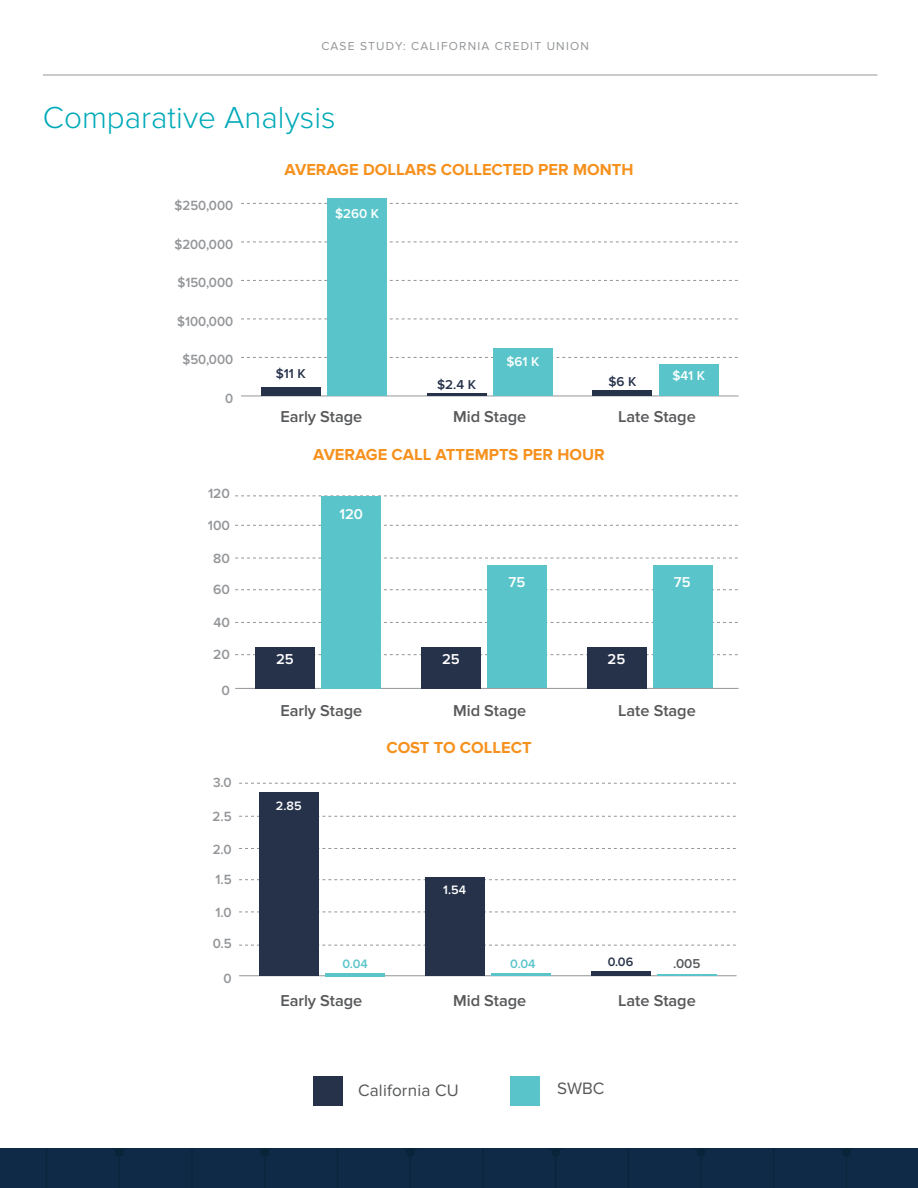
<style>
.page{position:relative;width:918px;height:1188px;background:#fff}
.page>*{position:absolute;margin:0;border:0;box-sizing:border-box;transform-origin:0 0}
.t1{font:300 31.5px "Proxima Nova";color:#00aab8}
.t2{font:17.1px "Proxima Nova";letter-spacing:.01em;color:#57585a}
.Subhead{font:700 16.5px "Proxima Nova";color:#f6911e}
.t3{font:600 16.35px "Proxima Nova";letter-spacing:-.005em;color:#57585a}
.t4{font:600 14.85px "Proxima Nova";color:#fff}
.t5{font:600 13.8px "Proxima Nova";color:#939598;scale:.95 1}
.t6{font:600 13.8px "Proxima Nova";color:#939598;scale:.96 1}
.t7{font:600 13.8px "Proxima Nova";color:#939598}
.t8{font:600 13.35px "Proxima Nova";color:#fff}
.t9{font:600 13.35px "Proxima Nova";color:#26324a}
.t10{font:600 13.35px "Proxima Nova";color:#57585a}
.t11{font:600 12.6px "Proxima Nova";color:#fff}
.t12{font:600 12.6px "Proxima Nova";color:#59c5ca}
.t13{font:600 12.6px "Proxima Nova";color:#26324a}
.t14{font:12px "Proxima Nova";letter-spacing:.1em;color:#939598}
</style>
<div class="page">
<hr style="left:43px;top:75px;width:835px;height:1px;background:#939598">
<div style="left:1px;top:1148px;width:917px;height:40px;background:#0e2a46"></div>
<hr style="left:235px;top:688px;width:504px;height:1px;background:#939598">
<svg style="left:235px;top:654px;width:503px;height:1px"></svg>
<svg style="left:235px;top:622px;width:503px;height:1px"></svg>
<svg style="left:235px;top:589px;width:503px;height:1px"></svg>
<svg style="left:235px;top:558px;width:503px;height:1px"></svg>
<svg style="left:235px;top:525px;width:503px;height:1px"></svg>
<svg style="left:235px;top:495px;width:503px;height:1px"></svg>
<div style="left:321px;top:496px;width:60px;height:192px;background:#59c5ca"></div>
<div style="left:487px;top:565px;width:60px;height:123px;background:#59c5ca"></div>
<div style="left:653px;top:565px;width:60px;height:123px;background:#59c5ca"></div>
<div style="left:255px;top:647px;width:60px;height:41px;background:#26324a"></div>
<div style="left:421px;top:647px;width:60px;height:41px;background:#26324a"></div>
<div style="left:587px;top:647px;width:59px;height:41px;background:#26324a"></div>
<hr style="left:239px;top:975px;width:498px;height:1px;background:#939598">
<svg style="left:239px;top:945px;width:497px;height:1px"></svg>
<svg style="left:239px;top:912px;width:497px;height:1px"></svg>
<svg style="left:239px;top:879px;width:497px;height:1px"></svg>
<svg style="left:239px;top:848px;width:497px;height:1px"></svg>
<svg style="left:239px;top:816px;width:497px;height:1px"></svg>
<svg style="left:239px;top:783px;width:497px;height:1px"></svg>
<hr style="left:325px;top:973px;width:60px;height:3px;background:#59c5ca">
<hr style="left:491px;top:973px;width:60px;height:3px;background:#59c5ca">
<hr style="left:657px;top:974px;width:60px;height:2px;background:#59c5ca">
<div style="left:259px;top:792px;width:60px;height:184px;background:#26324a"></div>
<div style="left:425px;top:877px;width:60px;height:99px;background:#26324a"></div>
<div style="left:591px;top:971px;width:59px;height:5px;background:#26324a"></div>
<hr style="left:241px;top:396px;width:498px;height:1px;background:#939598">
<svg style="left:241px;top:357px;width:497px;height:1px"></svg>
<svg style="left:241px;top:319px;width:497px;height:1px"></svg>
<svg style="left:241px;top:280px;width:497px;height:1px"></svg>
<svg style="left:241px;top:242px;width:497px;height:1px"></svg>
<svg style="left:241px;top:203px;width:497px;height:1px"></svg>
<div style="left:327px;top:198px;width:60px;height:198px;background:#59c5ca"></div>
<div style="left:493px;top:348px;width:60px;height:48px;background:#59c5ca"></div>
<div style="left:659px;top:364px;width:60px;height:32px;background:#59c5ca"></div>
<div style="left:261px;top:387px;width:60px;height:9px;background:#26324a"></div>
<hr style="left:427px;top:393px;width:59px;height:3px;background:#26324a">
<div style="left:593px;top:391px;width:59px;height:5px;background:#26324a"></div>
<div style="left:313px;top:1076px;width:30px;height:30px;background:#26324a"></div>
<div style="left:510px;top:1076px;width:30px;height:30px;background:#59c5ca"></div>
<p class="t14" style="left:321px;top:39px;width:269px">CASE STUDY: CALIFORNIA CREDIT UNION</p>
<p class="t1" style="left:43px;top:99px;width:294px">Comparative Analysis</p>
<p class="Subhead" style="left:285px;top:160px;width:350px">AVERAGE DOLLARS COLLECTED PER MONTH</p>
<p class="t5" style="left:175px;top:198px;width:63px">$250,000</p>
<p class="t5" style="left:174px;top:236px;width:63px">$200,000</p>
<p class="t5" style="left:177px;top:275px;width:60px">$150,000</p>
<p class="t5" style="left:177px;top:313px;width:60px">$100,000</p>
<p class="t5" style="left:182px;top:352px;width:55px">$50,000</p>
<p class="t5" style="left:225px;top:390px;width:10px">0</p>
<p class="t7" style="left:208px;top:486px;width:23px">120</p>
<p class="t7" style="left:208px;top:517px;width:24px">100</p>
<p class="t7" style="left:213px;top:550px;width:18px">80</p>
<p class="t7" style="left:213px;top:581px;width:18px">60</p>
<p class="t7" style="left:214px;top:615px;width:18px">40</p>
<p class="t7" style="left:213px;top:647px;width:18px">20</p>
<p class="t7" style="left:222px;top:683px;width:10px">0</p>
<p class="t6" style="left:213px;top:774px;width:21px">3.0</p>
<p class="t6" style="left:213px;top:808px;width:21px">2.5</p>
<p class="t6" style="left:213px;top:841px;width:21px">2.0</p>
<p class="t6" style="left:215px;top:872px;width:18px">1.5</p>
<p class="t6" style="left:216px;top:905px;width:18px">1.0</p>
<p class="t6" style="left:213px;top:936px;width:21px">0.5</p>
<p class="t6" style="left:224px;top:970px;width:10px">0</p>
<p class="t8" style="left:335px;top:206px;width:46px">$260 K</p>
<p class="t9" style="left:276px;top:366px;width:32px">$11 K</p>
<p class="t9" style="left:437px;top:377px;width:40px">$2.4 K</p>
<p class="t8" style="left:506px;top:354px;width:34px">$61 K</p>
<p class="t9" style="left:609px;top:374px;width:29px">$6 K</p>
<p class="t8" style="left:672px;top:368px;width:34px">$41 K</p>
<p class="t3" style="left:280px;top:408px;width:84px">Early Stage</p>
<p class="t3" style="left:453px;top:408px;width:75px">Mid Stage</p>
<p class="t3" style="left:618px;top:408px;width:79px">Late Stage</p>
<p class="Subhead" style="left:313px;top:445px;width:293px">AVERAGE CALL ATTEMPTS PER HOUR</p>
<p class="t4" style="left:339px;top:505px;width:25px">120</p>
<p class="t4" style="left:509px;top:573px;width:18px">75</p>
<p class="t4" style="left:674px;top:573px;width:18px">75</p>
<p class="t4" style="left:276px;top:651px;width:19px">25</p>
<p class="t4" style="left:442px;top:651px;width:19px">25</p>
<p class="t4" style="left:608px;top:651px;width:19px">25</p>
<p class="t3" style="left:280px;top:701px;width:84px">Early Stage</p>
<p class="t3" style="left:453px;top:701px;width:75px">Mid Stage</p>
<p class="t3" style="left:618px;top:701px;width:79px">Late Stage</p>
<p class="t11" style="left:276px;top:798px;width:27px">2.85</p>
<p class="Subhead" style="left:386px;top:738px;width:147px">COST TO COLLECT</p>
<p class="t11" style="left:443px;top:883px;width:24px">1.54</p>
<p class="t12" style="left:343px;top:957px;width:27px">0.04</p>
<p class="t12" style="left:510px;top:957px;width:27px">0.04</p>
<p class="t13" style="left:608px;top:955px;width:27px">0.06</p>
<p class="t10" style="left:673px;top:956px;width:29px">.005</p>
<p class="t3" style="left:280px;top:991px;width:84px">Early Stage</p>
<p class="t3" style="left:453px;top:991px;width:75px">Mid Stage</p>
<p class="t3" style="left:618px;top:991px;width:79px">Late Stage</p>
<p class="t2" style="left:358px;top:1080px;width:102px">California CU</p>
<p class="t2" style="left:557px;top:1079px;width:49px">SWBC</p>
</div>
